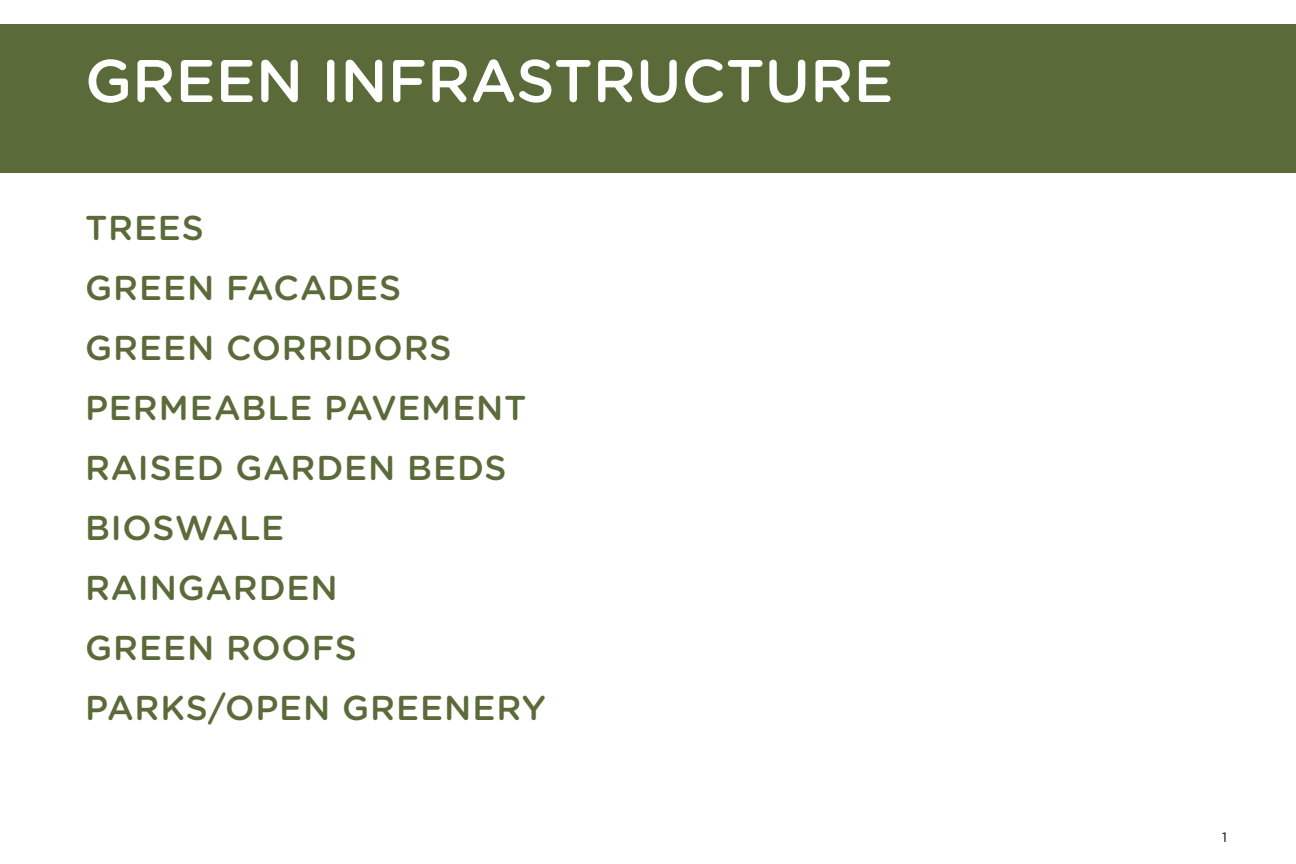
<style>
.page{position:relative;width:1296px;height:864px;background:#fff}
.page>*{position:absolute;margin:0;border:0;box-sizing:border-box;transform-origin:0 0}
.t1{font:500 60px "Gotham Rounded";color:#fff}
.t2{font:500 34.5px/60px "Gotham Rounded";letter-spacing:.025em;color:#5b6a39}
.t3{font:13.5px "Gotham Rounded";color:#000}
</style>
<div class="page">
<div style="left:0;top:25px;width:1296px;height:148px;background:#5b6a39"></div>
<h1 class="t1" style="left:85px;top:38px;width:810px">GREEN INFRASTRUCTURE</h1>
<p class="t2" style="left:85px;top:197px;width:462px">TREES<br>GREEN FACADES<br>GREEN CORRIDORS<br>PERMEABLE PAVEMENT<br>RAISED GARDEN BEDS<br>BIOSWALE<br>RAINGARDEN<br>GREEN ROOFS<br>PARKS/OPEN GREENERY</p>
<p class="t3" style="left:1222px;top:828px;width:6px">1</p>
</div>
